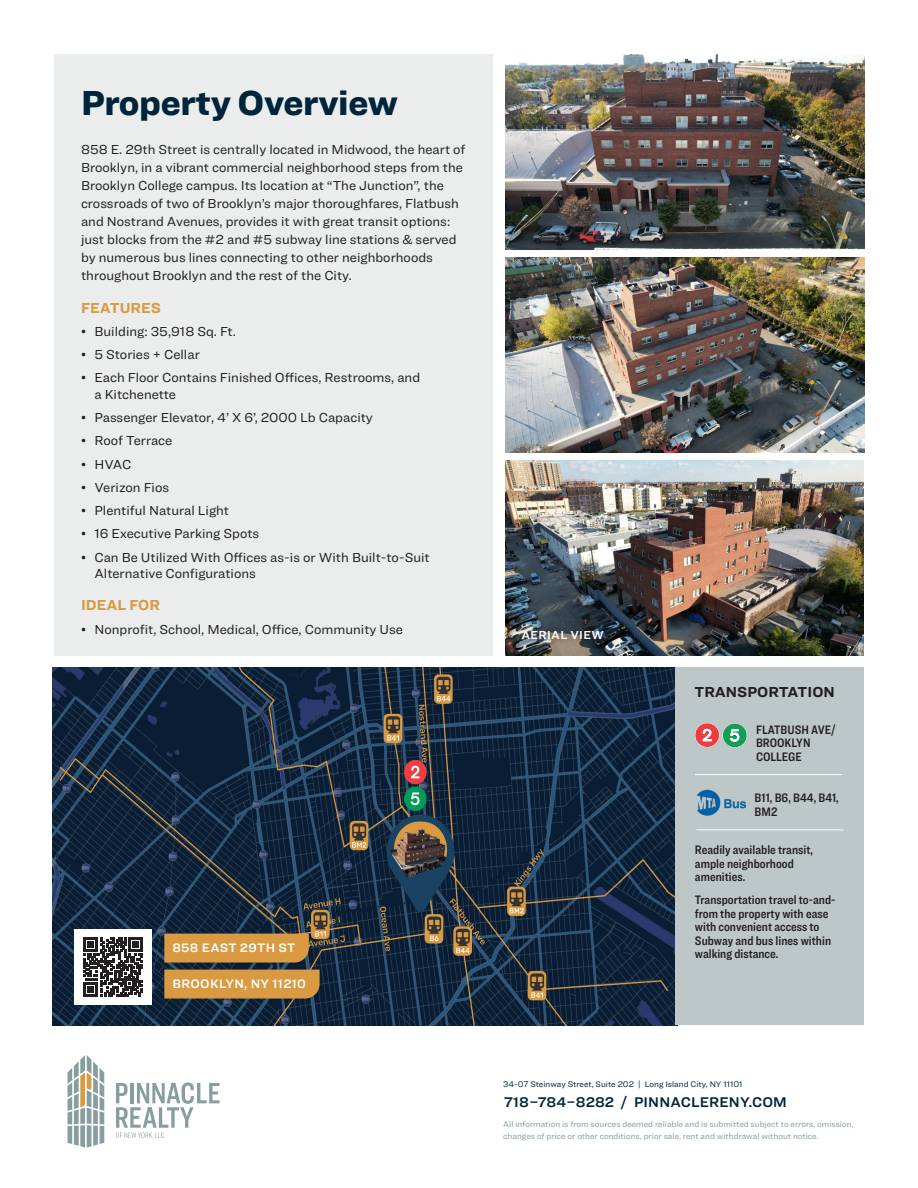
<style>
.page{position:relative;width:918px;height:1188px;background:#fff}
.page>*{position:absolute;margin:0;border:0;box-sizing:border-box;transform-origin:0 0}
.t1{font:900 36px "Ringside";letter-spacing:-.01em;color:#002439}
.Features__Heading{font:700 15px "Ringside";color:#d99a41}
.t2{font:700 15px "Ringside";color:#231f20}
.t3{font:600 14.55px "Ringside";letter-spacing:.01em;color:#002439}
.Features__Body{font:13.5px/18px "Ringside";color:#231f20}
.Features__Transportation{font:600 12.75px/13.5px "Ringside Condensed";color:#231f20}
.t4{font:600 12.75px "Ringside";letter-spacing:.025em;color:#fff}
.Features__Photo_Captions{font:600 12px "Ringside";letter-spacing:.025em;color:#fff}
.t5{font:8.4px/11.2px "Ringside";color:#889d9e}
.t6{font:8.4px "Ringside";color:#002439}
</style>
<div class="page">
<svg style="left:116px;top:1083px;width:104px;height:56px"></svg>
<svg style="left:68px;top:1055px;width:36px;height:92px"></svg>
<div style="left:54px;top:54px;width:439px;height:602px;background:#eaedec"></div>
<img style="left:53px;top:667px;width:622px;height:358px">
<img style="left:505px;top:54px;width:359px;height:195px">
<img style="left:505px;top:460px;width:359px;height:196px">
<div style="left:675px;top:667px;width:189px;height:358px;background:#bec7c7"></div>
<svg style="left:695px;top:723px;width:52px;height:24px"></svg>
<hr style="left:696px;top:830px;width:147px;height:1px;background:#fff">
<img style="left:697px;top:789px;width:48px;height:27px">
<hr style="left:695px;top:774px;width:147px;height:1px;background:#fff">
<div style="left:515px;top:623px;width:96px;height:24px;background:#231f20;opacity:.75"></div>
<img style="left:505px;top:257px;width:359px;height:195px">
<div style="left:164px;top:934px;width:145px;height:29px;background:#d99a41"></div>
<div style="left:164px;top:970px;width:156px;height:29px;background:#d99a41"></div>
<div style="left:75px;top:929px;width:77px;height:76px;background:#fff"></div>
<svg style="left:84px;top:938px;width:59px;height:59px"></svg>
<p class="t1" style="left:81px;top:76px;width:319px">Property Overview</p>
<p class="Features__Body" style="left:81px;top:141px;width:386px">858 E. 29th Street is centrally located in Midwood, the heart of Brooklyn, in a vibrant commercial neighborhood steps from the Brooklyn College campus. Its location at “The Junction”, the crossroads of two of Brooklyn’s major thoroughfares, Flatbush and Nostrand Avenues, provides it with great transit options: just blocks from the #2 and #5 subway line stations &amp; served by numerous bus lines connecting to other neighborhoods throughout Brooklyn and the rest of the City.</p>
<p class="Features__Heading" style="left:81px;top:296px;width:81px">FEATURES</p>
<p class="Features__Body" style="left:81px;top:322px;width:156px">• Building: 35,918 Sq. Ft.</p>
<p class="Features__Body" style="left:81px;top:345px;width:120px">• 5 Stories + Cellar</p>
<p class="Features__Body" style="left:94px;top:369px;width:327px;line-height:16.5px;text-indent:-14px">• Each Floor Contains Finished Offices, Restrooms, and a Kitchenette</p>
<p class="Features__Body" style="left:81px;top:408px;width:294px">• Passenger Elevator, 4’ X 6’, 2000 Lb Capacity</p>
<p class="Features__Body" style="left:81px;top:432px;width:93px">• Roof Terrace</p>
<p class="Features__Body" style="left:81px;top:455px;width:52px">• HVAC</p>
<p class="Features__Body" style="left:81px;top:478px;width:90px">• Verizon Fios</p>
<p class="Features__Body" style="left:81px;top:501px;width:150px">• Plentiful Natural Light</p>
<p class="Features__Body" style="left:81px;top:525px;width:180px">• 16 Executive Parking Spots</p>
<p class="Features__Body" style="left:94px;top:549px;width:337px;line-height:16.5px;text-indent:-14px">• Can Be Utilized With Offices as-is or With Built-to-Suit<br>Alternative Configurations</p>
<p class="Features__Heading" style="left:81px;top:594px;width:81px">IDEAL FOR</p>
<p class="Features__Body" style="left:81px;top:620px;width:324px">• Nonprofit, School, Medical, Office, Community Use</p>
<p class="t4" style="left:172px;top:938px;width:124px">858 EAST 29TH ST</p>
<p class="t4" style="left:172px;top:974px;width:135px">BROOKLYN, NY 11210</p>
<p class="Features__Photo_Captions" style="left:522px;top:626px;width:84px">AERIAL VIEW</p>
<p class="t2" style="left:694px;top:681px;width:142px">TRANSPORTATION</p>
<p class="Features__Transportation" style="left:756px;top:722px;width:81px">FLATBUSH AVE/<br>BROOKLYN<br>COLLEGE</p>
<p class="Features__Transportation" style="left:754px;top:791px;width:86px">B11, B6, B44, B41,<br>BM2</p>
<p class="Features__Transportation" style="left:695px;top:843px;width:120px">Readily available transit, ample neighborhood amenities.</p>
<p class="Features__Transportation" style="left:695px;top:893px;width:142px">Transportation travel to-and&shy;from the property with ease with convenient access to<br>Subway and bus lines within walking distance.</p>
<p class="t6" style="left:503px;top:1078px;width:241px">34-07 Steinway Street, Suite 202 | Long Island City, NY 11101</p>
<p class="t3" style="left:504px;top:1091px;width:284px">718–784–8282 / PINNACLERENY.COM</p>
<p class="t5" style="left:503px;top:1119px;width:352px">All information is from sources deemed reliable and is submitted subject to errors, omission, changes of price or other conditions, prior sale, rent and withdrawal without notice.</p>
</div>
